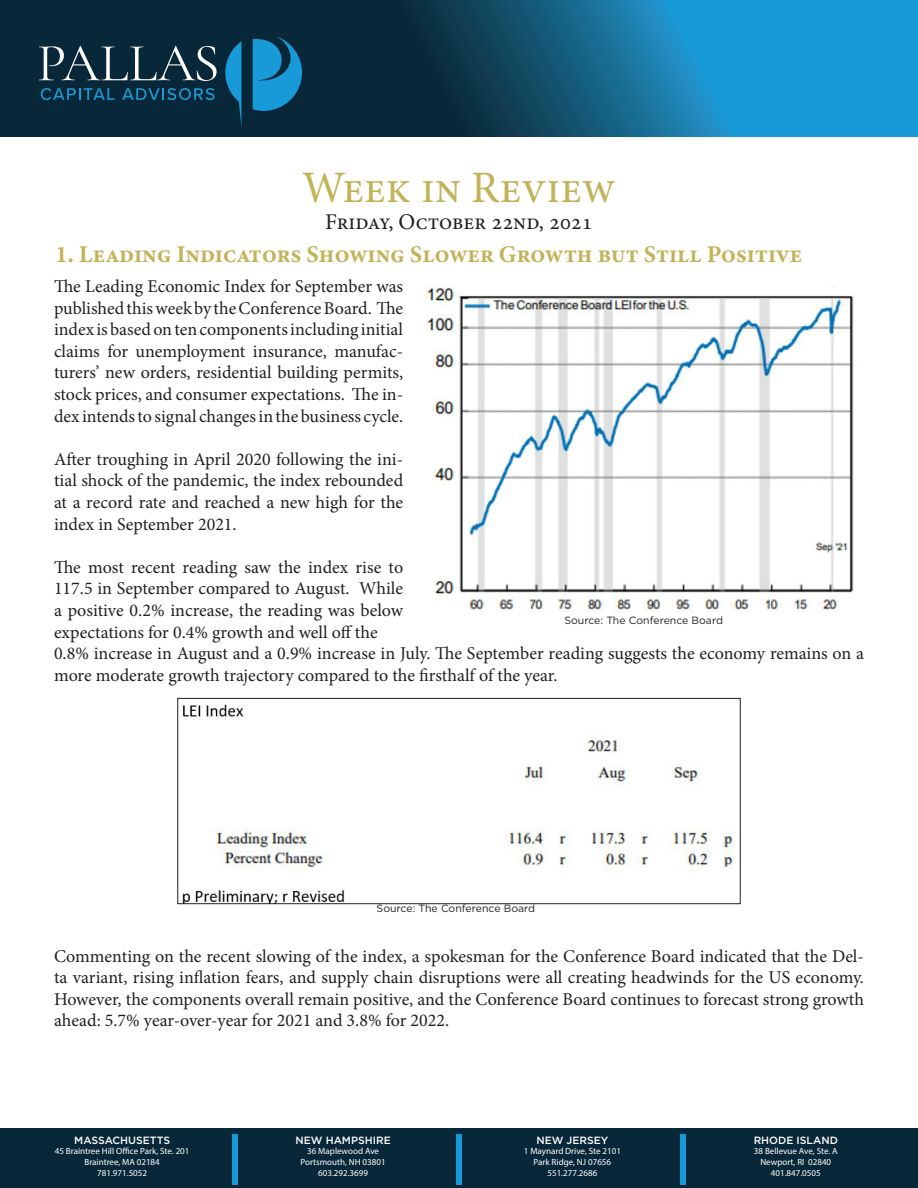
<style>
.page{position:relative;width:918px;height:1188px;background:#fff}
.page>*{position:absolute;margin:0;border:0;box-sizing:border-box;transform-origin:0 0}
.t1{font:500 54px "Gotham";color:#179ad7}
.t2{font:45px "Minion Pro";color:#c2b359}
.t3{font:24px "Minion Variable Concept";letter-spacing:.005em;color:#c2b359}
.t4{font:22.5px "Minion Pro";color:#231f20}
.t5{font:18px/21.6px "Minion Pro";color:#231f20;text-align:justify}
.t6{font:10.5px "Gotham";color:#231f20}
.t7{font:500 10.5px "Gotham";color:#fff}
.t8{font:9px "Myriad Pro";color:#fff}
</style>
<div class="page">
<svg style="left:0;top:0;width:918px;height:137px;background:#105779"></svg>
<svg style="left:225px;top:41px;width:16px;height:86px"></svg>
<svg style="left:253px;top:36px;width:49px;height:75px;background:#1279a9"></svg>
<svg style="left:39px;top:46px;width:178px;height:35px;background:#354f5d"></svg>
<svg style="left:41px;top:88px;width:74px;height:12px"></svg>
<svg style="left:122px;top:88px;width:93px;height:12px"></svg>
<div style="left:0;top:1129px;width:918px;height:59px;background:#082839"></div>
<img style="left:425px;top:286px;width:429px;height:327px">
<img style="left:182px;top:704px;width:551px;height:198px">
<div style="left:177px;top:698px;width:564px;height:206px;border:1px solid #231f20"></div>
<p class="t2" style="left:302px;top:157px;width:315px">Week in Review</p>
<p class="t4" style="left:325px;top:207px;width:269px">Friday, October 22nd, 2021</p>
<p class="t3" style="left:56px;top:237px;width:748px">1. Leading Indicators Showing Slower Growth but Still Positive</p>
<p class="t5" style="left:54px;top:276px;width:351px">The Leading Economic Index for September was published this week by the Conference Board. The index is based on ten components including initial claims for unemployment insurance, manufac&shy;turers’ new orders, residential building permits, stock prices, and consumer expectations. The in&shy;dex intends to signal changes in the business cycle.</p>
<p class="t5" style="left:54px;top:448px;width:351px">After troughing in April 2020 following the ini&shy;tial shock of the pandemic, the index rebounded at a record rate and reached a new high for the index in September 2021.</p>
<p class="t5" style="left:54px;top:556px;width:351px">The most recent reading saw the index rise to 117.5 in September compared to August. While a positive 0.2% increase, the reading was below expectations for 0.4% growth and well off the</p>
<p class="t6" style="left:564px;top:613px;width:160px">Source: The Conference Board</p>
<p class="t5" style="left:54px;top:643px;width:812px">0.8% increase in August and a 0.9% increase in July. The September reading suggests the economy remains on a more moderate growth trajectory compared to the firsthalf of the year.</p>
<p class="t6" style="left:377px;top:902px;width:160px">Source: The Conference Board</p>
<p class="t5" style="left:54px;top:945px;width:812px">Commenting on the recent slowing of the index, a spokesman for the Conference Board indicated that the Del&shy;ta variant, rising inflation fears, and supply chain disruptions were all creating headwinds for the US economy.<br>However, the components overall remain positive, and the Conference Board continues to forecast strong growth ahead: 5.7% year-over-year for 2021 and 3.8% for 2022.</p>
<p class="t7" style="left:74px;top:1133px;width:97px">MASSACHUSETTS</p>
<p class="t8" style="left:55px;top:1146px;width:136px">45 Braintree Hill Office Park, Ste. 201</p>
<p class="t8" style="left:85px;top:1157px;width:77px">Braintree, MA 02184</p>
<p class="t8" style="left:97px;top:1167px;width:51px">781.971.5052</p>
<p class="t1" style="left:226px;top:1123px;width:19px">|</p>
<p class="t1" style="left:450px;top:1123px;width:19px">|</p>
<p class="t7" style="left:754px;top:1133px;width:86px">RHODE ISLAND</p>
<p class="t1" style="left:674px;top:1123px;width:19px">|</p>
<p class="t7" style="left:295px;top:1133px;width:97px">NEW HAMPSHIRE</p>
<p class="t8" style="left:307px;top:1146px;width:73px">36 Maplewood Ave</p>
<p class="t8" style="left:301px;top:1157px;width:87px">Portsmouth, NH 03801</p>
<p class="t8" style="left:318px;top:1167px;width:51px">603.292.3699</p>
<p class="t7" style="left:536px;top:1133px;width:73px">NEW JERSEY</p>
<p class="t8" style="left:524px;top:1146px;width:99px">1 Maynard Drive, Ste 2101</p>
<p class="t8" style="left:534px;top:1157px;width:79px">Park Ridge, NJ 07656</p>
<p class="t8" style="left:547px;top:1167px;width:51px">551.277.2686</p>
<p class="t8" style="left:754px;top:1146px;width:85px">38 Bellevue Ave, Ste. A</p>
<p class="t8" style="left:760px;top:1157px;width:72px">Newport, RI 02840</p>
<p class="t8" style="left:771px;top:1167px;width:51px">401.847.0505</p>
</div>
